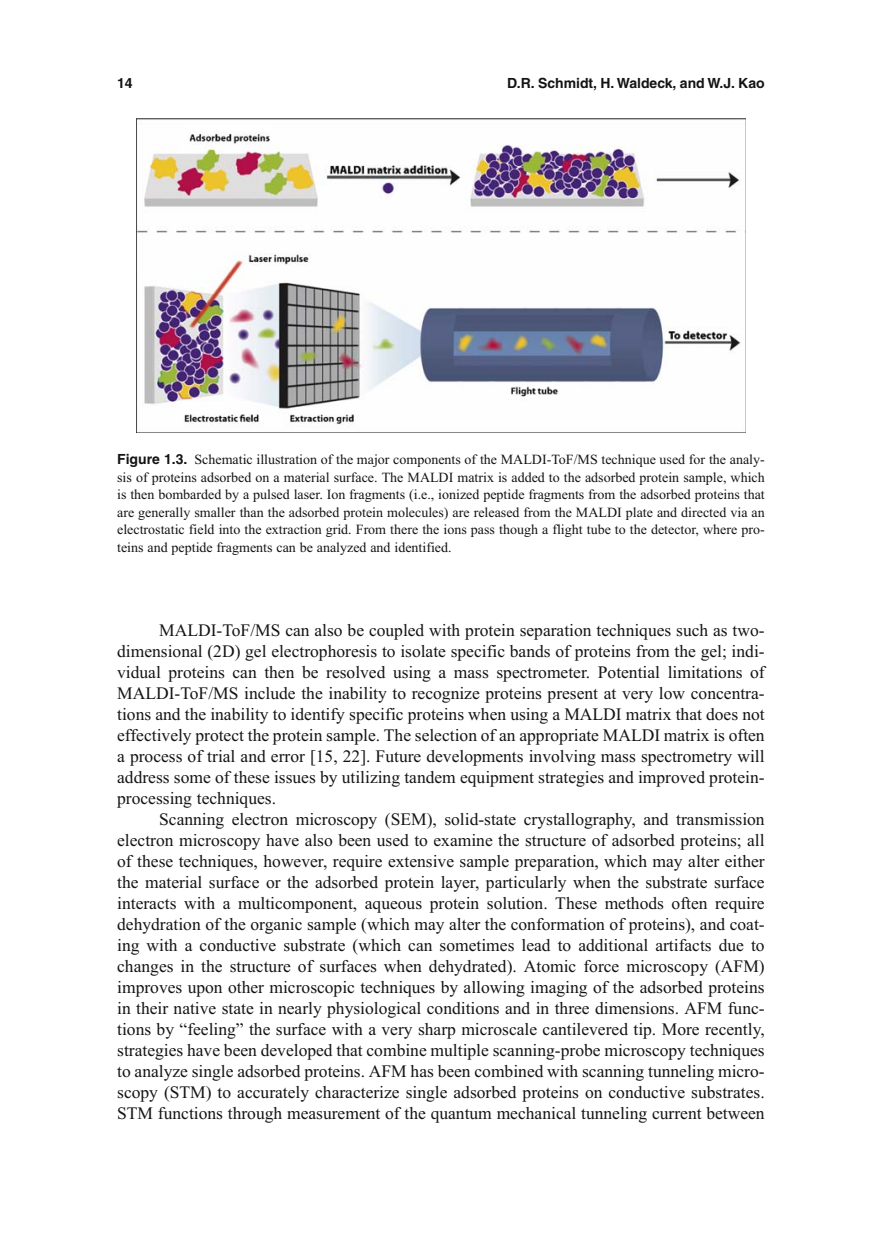
<style>
.page{position:relative;width:882px;height:1260px;background:#fff}
.page>*{position:absolute;margin:0;border:0;box-sizing:border-box;transform-origin:0 0}
.t1{font:17.5px/21px "Times New Roman";color:#131413;text-align:justify}
.t2{font:14px/17.5px "Times New Roman";color:#131413;text-align:justify}
.t3{font:700 14px "Helvetica";color:#131413}
.s1{font-family:"Helvetica";font-weight:700}
</style>
<div class="page">
<img style="left:136px;top:118px;width:610px;height:314px">
<p class="t3" style="left:117px;top:78px;width:17px">14</p>
<p class="t3" style="left:507px;top:78px;width:259px">D.R. Schmidt, H. Waldeck, and W.J. Kao</p>
<p class="t2" style="left:117px;top:452px;width:649px"><span class="s1">Figure 1.3.</span> Schematic illustration of the major components of the MALDI-ToF/MS technique used for the analy&shy;sis of proteins adsorbed on a material surface. The MALDI matrix is added to the adsorbed protein sample, which is then bombarded by a pulsed laser. Ion fragments (i.e., ionized peptide fragments from the adsorbed proteins that are generally smaller than the adsorbed protein molecules) are released from the MALDI plate and directed via an electrostatic field into the extraction grid. From there the ions pass though a flight tube to the detector, where pro&shy;teins and peptide fragments can be analyzed and identified.</p>
<p class="t1" style="left:117px;top:622px;width:649px;text-indent:42px">MALDI-ToF/MS can also be coupled with protein separation techniques such as two&shy;dimensional (2D) gel electrophoresis to isolate specific bands of proteins from the gel; indi&shy;vidual proteins can then be resolved using a mass spectrometer. Potential limitations of MALDI-ToF/MS include the inability to recognize proteins present at very low concentra&shy;tions and the inability to identify specific proteins when using a MALDI matrix that does not effectively protect the protein sample. The selection of an appropriate MALDI matrix is often a process of trial and error [15, 22] . Future developments involving mass spectrometry will address some of these issues by utilizing tandem equipment strategies and improved protein&shy;processing techniques.</p>
<p class="t1" style="left:117px;top:811px;width:649px;text-indent:42px">Scanning electron microscopy (SEM), solid-state crystallography, and transmission electron microscopy have also been used to examine the structure of adsorbed proteins; all of these techniques, however, require extensive sample preparation, which may alter either the material surface or the adsorbed protein layer, particularly when the substrate surface interacts with a multicomponent, aqueous protein solution. These methods often require dehydration of the organic sample (which may alter the conformation of proteins), and coat&shy;ing with a conductive substrate (which can sometimes lead to additional artifacts due to changes in the structure of surfaces when dehydrated). Atomic force microscopy (AFM) improves upon other microscopic techniques by allowing imaging of the adsorbed proteins in their native state in nearly physiological conditions and in three dimensions. AFM func&shy;tions by “feeling” the surface with a very sharp microscale cantilevered tip. More recently, strategies have been developed that combine multiple scanning-probe microscopy techniques to analyze single adsorbed proteins. AFM has been combined with scanning tunneling micro&shy;scopy (STM) to accurately characterize single adsorbed proteins on conductive substrates.<br>STM functions through measurement of the quantum mechanical tunneling current between</p>
</div>
